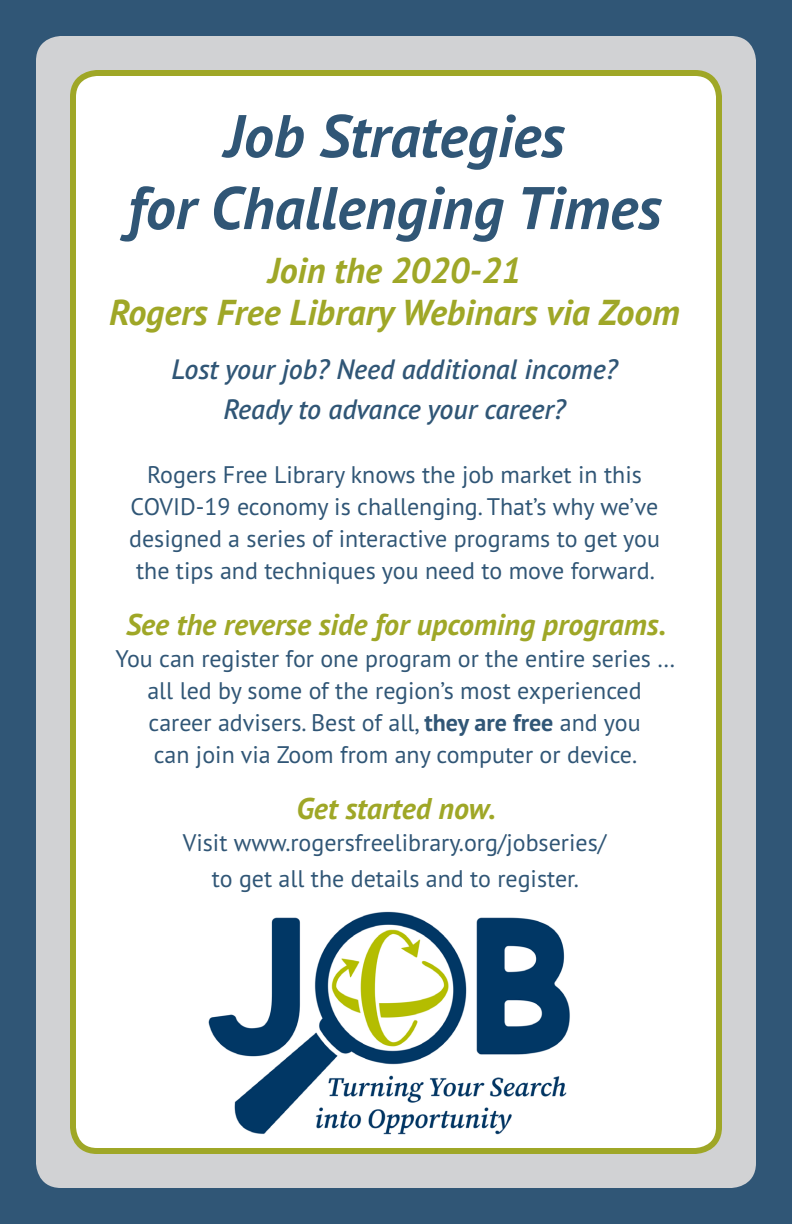
<style>
.page{position:relative;width:792px;height:1224px;background:#305676}
.page>*{position:absolute;margin:0;border:0;box-sizing:border-box;transform-origin:0 0}
.t1{font:italic 700 60px "PT Sans Pro";color:#305676}
.t2{font:italic 700 36px "PT Sans Pro";color:#9fa727}
.t3{font:italic 700 30px "PT Sans Pro";color:#9fa727}
.t4{font:italic 600 28px "PT Sans Pro";color:#305676}
.t5{font:24px/32px "PT Sans Pro";color:#305676}
.s1{font-weight:700}
</style>
<div class="page">
<div style="left:37px;top:37px;width:718px;height:1150px;background:#d1d2d4;border-radius:24px"></div>
<div style="left:73px;top:73px;width:646px;height:1078px;background:#fff;border-radius:24px"></div>
<div style="left:70px;top:70px;width:652px;height:1084px;border:6px solid #9fa727;border-radius:24px"></div>
<img style="left:208px;top:912px;width:362px;height:223px">
<p class="t1" style="left:224px;top:97px;width:342px">Job Strategies</p>
<p class="t1" style="left:128px;top:169px;width:536px">for Challenging Times</p>
<p class="t2" style="left:268px;top:247px;width:255px">Join the 2020-21</p>
<p class="t2" style="left:109px;top:289px;width:572px">Rogers Free Library Webinars via Zoom</p>
<p class="t4" style="left:172px;top:351px;width:447px">Lost your job? Need additional income?</p>
<p class="t4" style="left:223px;top:391px;width:344px">Ready to advance your career?</p>
<p class="t5" style="left:147px;top:458px;width:496px">Rogers Free Library knows the job market in this</p>
<p class="t5" style="left:129px;top:490px;width:532px">COVID-19 economy is challenging. That’s why we’ve designed a series of interactive programs to get you</p>
<p class="t5" style="left:136px;top:554px;width:520px">the tips and techniques you need to move forward.</p>
<p class="t3" style="left:126px;top:605px;width:542px">See the reverse side for upcoming programs.</p>
<p class="t5" style="left:116px;top:642px;width:561px">You can register for one program or the entire series …</p>
<p class="t5" style="left:147px;top:674px;width:496px">all led by some of the region’s most experienced</p>
<p class="t5" style="left:149px;top:706px;width:494px">career advisers. Best of all, <span class="s1">they are free</span> and you</p>
<p class="t5" style="left:154px;top:738px;width:485px">can join via Zoom from any computer or device.</p>
<p class="t3" style="left:296px;top:789px;width:201px">Get started now.</p>
<p class="t5" style="left:183px;top:826px;width:425px">Visit www.rogersfreelibrary.org/jobseries/</p>
<p class="t5" style="left:212px;top:862px;width:369px">to get all the details and to register.</p>
</div>
